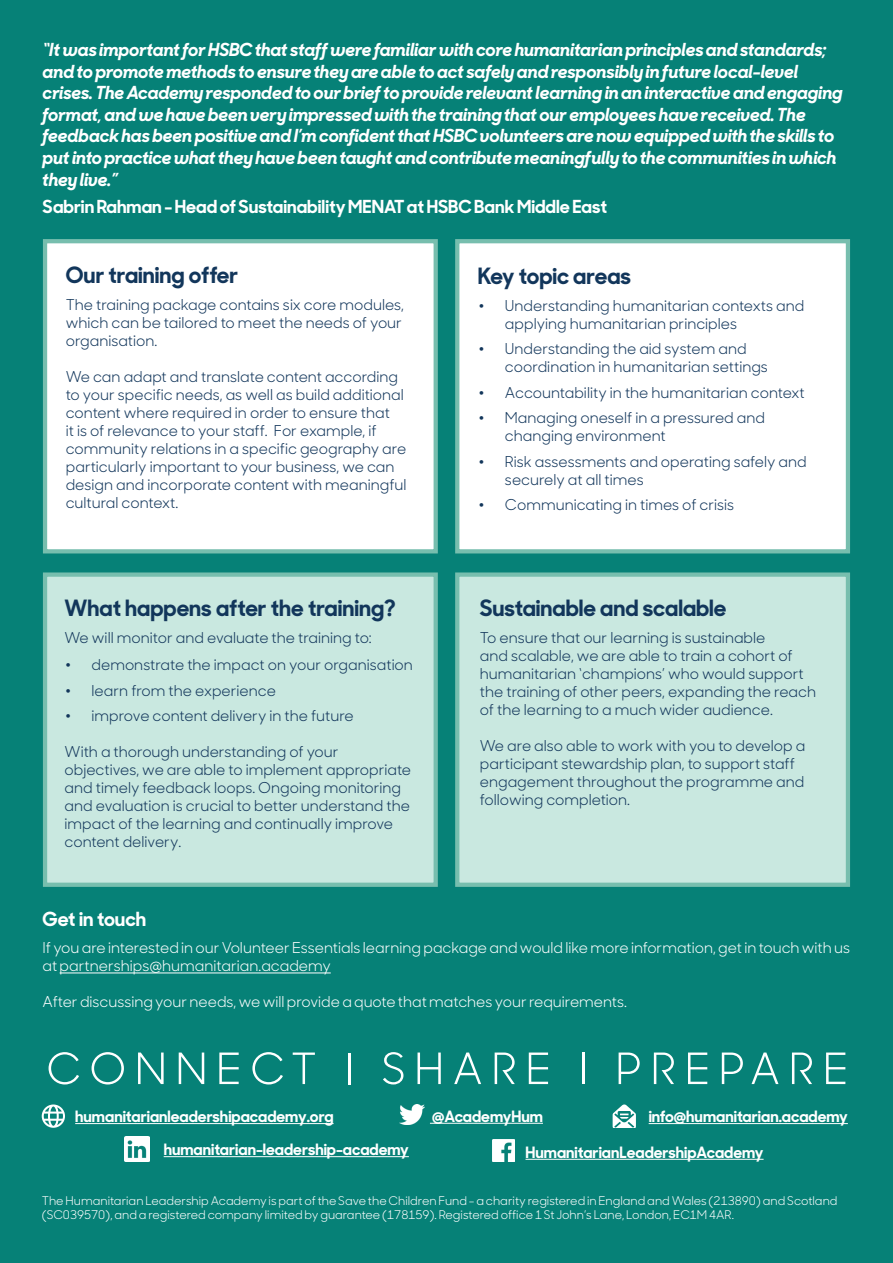
<style>
.page{position:relative;width:893px;height:1263px;background:#068177}
.page>*{position:absolute;margin:0;border:0;box-sizing:border-box;transform-origin:0 0}
.t1{font:700 22.5px "Sharp Sans No 1";color:#12365b}
.t2{font:700 19.5px "Sharp Sans No 1";color:#fff}
.t3{font:italic 700 18px/21.6px "Sharp Sans No 1";color:#fff}
.t4{font:700 18px "Sharp Sans No 1";color:#fff}
.t5{font:700 15.75px "Sharp Sans No 1";color:#fff}
.t6{font:15px/18px "Sharp Sans No 1";color:#12365b}
.Box_text_unspliut_wh{font:15px/18px "Sharp Sans No 1";color:#fff}
.Box_text_unspliut_wh-2{font:12px/14.4px "Sharp Sans No 1";color:#fff}
.s1{font-family:"Gill Sans MT Std";font-weight:300}
</style>
<div class="page">
<div style="left:43px;top:239px;width:395px;height:314px;background:#fff;border:4px solid #77beae"></div>
<div style="left:455px;top:239px;width:395px;height:314px;background:#fff;border:4px solid #77beae"></div>
<div style="left:43px;top:572px;width:395px;height:315px;background:#c9e8e0;border:4px solid #77beae"></div>
<div style="left:455px;top:572px;width:395px;height:315px;background:#c9e8e0;border:4px solid #77beae"></div>
<hr style="left:60px;top:972px;width:271px;height:1px;background:#fff">
<hr style="left:649px;top:1123px;width:199px;height:1px;background:#fff">
<svg style="left:613px;top:1104px;width:23px;height:24px"></svg>
<img style="left:400px;top:1104px;width:25px;height:20px">
<hr style="left:430px;top:1123px;width:113px;height:1px;background:#fff">
<svg style="left:42px;top:1104px;width:23px;height:24px"></svg>
<hr style="left:75px;top:1123px;width:259px;height:1px;background:#fff">
<img style="left:492px;top:1140px;width:22px;height:22px">
<hr style="left:525px;top:1159px;width:239px;height:1px;background:#fff">
<img style="left:125px;top:1136px;width:25px;height:26px">
<hr style="left:164px;top:1156px;width:245px;height:1px;background:#fff">
<svg style="left:49px;top:1052px;width:30px;height:32px"></svg>
<svg style="left:92px;top:1052px;width:32px;height:32px"></svg>
<svg style="left:138px;top:1052px;width:26px;height:32px"></svg>
<svg style="left:179px;top:1052px;width:25px;height:32px"></svg>
<svg style="left:219px;top:1052px;width:20px;height:32px"></svg>
<svg style="left:252px;top:1052px;width:31px;height:32px"></svg>
<svg style="left:293px;top:1052px;width:22px;height:32px"></svg>
<hr style="left:348px;top:1052px;width:3px;height:32px;background:#fff">
<svg style="left:383px;top:1052px;width:20px;height:32px"></svg>
<svg style="left:418px;top:1052px;width:23px;height:32px"></svg>
<svg style="left:454px;top:1052px;width:27px;height:32px"></svg>
<svg style="left:495px;top:1052px;width:20px;height:32px"></svg>
<svg style="left:529px;top:1052px;width:19px;height:32px"></svg>
<svg style="left:619px;top:1052px;width:21px;height:32px"></svg>
<svg style="left:654px;top:1052px;width:20px;height:32px"></svg>
<svg style="left:688px;top:1052px;width:19px;height:32px"></svg>
<svg style="left:722px;top:1052px;width:21px;height:32px"></svg>
<svg style="left:751px;top:1052px;width:27px;height:32px"></svg>
<svg style="left:792px;top:1052px;width:20px;height:32px"></svg>
<svg style="left:826px;top:1052px;width:19px;height:32px"></svg>
<hr style="left:582px;top:1052px;width:2px;height:32px;background:#fff">
<p class="t3" style="left:43px;top:39px;width:801px">“It was important for HSBC that staff were familiar with core humanitarian principles and standards; and to promote methods to ensure they are able to act safely and responsibly in future local-level crises. The Academy responded to our brief to provide relevant learning in an interactive and engaging format, and we have been very impressed with the training that our employees have received. The feedback has been positive and I’m confident that HSBC volunteers are now equipped with the skills to put into practice what they have been taught and contribute meaningfully to the communities in which they live.”</p>
<p class="t4" style="left:43px;top:191px;width:566px">Sabrin Rahman - Head of Sustainability MENAT at HSBC Bank Middle East</p>
<p class="t1" style="left:66px;top:256px;width:174px">Our training offer</p>
<p class="t6" style="left:66px;top:294px;width:340px">The training package contains six core modules, which can be tailored to meet the needs of your organisation.</p>
<p class="t6" style="left:66px;top:366px;width:342px">We can adapt and translate content according to your specific needs, as well as build additional content where required in order to ensure that<br>it is of relevance to your staff. For example, if community relations in a specific geography are particularly important to your business, we can design and incorporate content with meaningful cultural context.</p>
<p class="t1" style="left:65px;top:589px;width:333px">What happens after the training?</p>
<p class="t6" style="left:65px;top:628px;width:309px">We will monitor and evaluate the training to:</p>
<p class="t6" style="left:65px;top:655px;width:350px"><span class="s1">•</span> demonstrate the impact on your organisation</p>
<p class="t6" style="left:65px;top:680px;width:213px"><span class="s1">•</span> learn from the experience</p>
<p class="t6" style="left:65px;top:706px;width:291px"><span class="s1">•</span> improve content delivery in the future</p>
<p class="t6" style="left:65px;top:742px;width:348px">With a thorough understanding of your objectives, we are able to implement appropriate and timely feedback loops. Ongoing monitoring and evaluation is crucial to better understand the impact of the learning and continually improve content delivery.</p>
<p class="t1" style="left:478px;top:257px;width:155px">Key topic areas</p>
<p class="t6" style="left:505px;top:295px;width:301px;text-indent:-27px"><span class="s1">•</span> Understanding humanitarian contexts and applying humanitarian principles</p>
<p class="t6" style="left:505px;top:339px;width:264px;text-indent:-27px"><span class="s1">•</span> Understanding the aid system and coordination in humanitarian settings</p>
<p class="t6" style="left:478px;top:382px;width:328px"><span class="s1">•</span> Accountability in the humanitarian context</p>
<p class="t6" style="left:505px;top:408px;width:262px;text-indent:-27px"><span class="s1">•</span> Managing oneself in a pressured and changing environment</p>
<p class="t6" style="left:505px;top:451px;width:303px;text-indent:-27px"><span class="s1">•</span> Risk assessments and operating safely and securely at all times</p>
<p class="t6" style="left:478px;top:495px;width:258px"><span class="s1">•</span> Communicating in times of crisis</p>
<p class="t1" style="left:480px;top:589px;width:248px">Sustainable and scalable</p>
<p class="t6" style="left:480px;top:628px;width:338px">To ensure that our learning is sustainable<br>and scalable, we are able to train a cohort of humanitarian ‘champions’ who would support the training of other peers, expanding the reach of the learning to a much wider audience.</p>
<p class="t6" style="left:480px;top:736px;width:327px">We are also able to work with you to develop a participant stewardship plan, to support staff engagement throughout the programme and following completion.</p>
<p class="t2" style="left:43px;top:903px;width:105px">Get in touch</p>
<p class="Box_text_unspliut_wh" style="left:43px;top:938px;width:809px">If you are interested in our Volunteer Essentials learning package and would like more information, get in touch with us at partnerships@humanitarian.academy</p>
<p class="Box_text_unspliut_wh" style="left:43px;top:992px;width:586px">After discussing your needs, we will provide a quote that matches your requirements.</p>
<p class="t5" style="left:75px;top:1103px;width:260px">humanitarianleadershipacademy.org</p>
<p class="t5" style="left:432px;top:1103px;width:112px">@AcademyHum</p>
<p class="t5" style="left:649px;top:1103px;width:201px">info@humanitarian.academy</p>
<p class="t5" style="left:164px;top:1136px;width:247px">humanitarian-leadership-academy</p>
<p class="t5" style="left:525px;top:1139px;width:240px">HumanitarianLeadershipAcademy</p>
<p class="Box_text_unspliut_wh-2" style="left:42px;top:1192px;width:797px">The Humanitarian Leadership Academy is part of the Save the Children Fund - a charity registered in England and Wales (213890) and Scotland (SC039570), and a registered company limited by guarantee (178159). Registered office 1 St John’s Lane, London, EC1M 4AR.</p>
<p class="Box_text_unspliut_wh-2" style="left:41px;top:1193px;width:773px;text-indent:237px">a chari y registered in England and Wales (1161600) and a company limited by guarantee in Eng and Wales (9395495). Registered office 1 St John’s Lane, London, EC1M 4AR</p>
</div>
